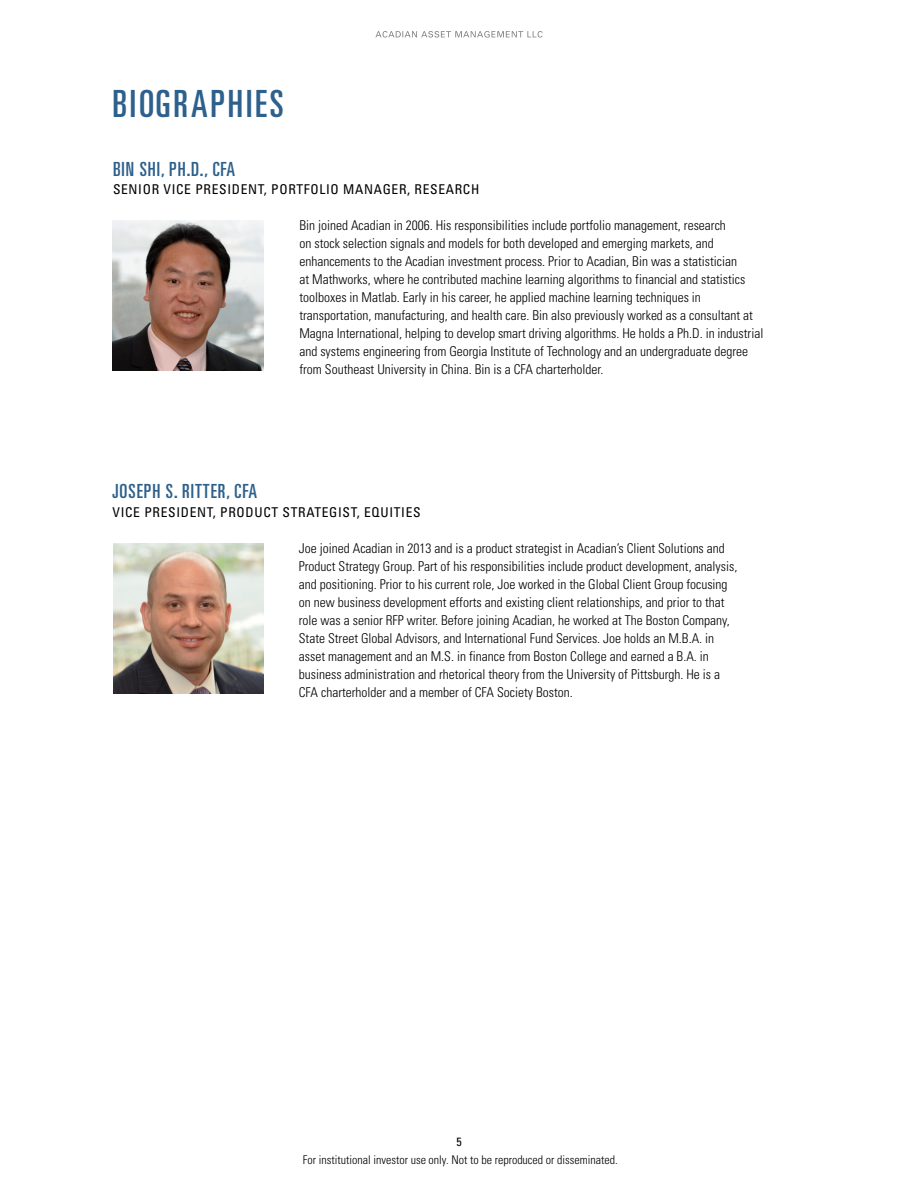
<style>
.page{position:relative;width:918px;height:1188px;background:#fff}
.page>*{position:absolute;margin:0;border:0;box-sizing:border-box;transform-origin:0 0}
.t1{font:ultra-condensed 37.5px "Univers LT Std";letter-spacing:.075em;color:#2d608c}
.team-name{font:ultra-condensed 19.5px "Univers LT Std";letter-spacing:.05em;color:#2d608b}
.bio-body{font:300 condensed 13.5px/18px "Univers LT Std";color:#000}
.team-title{font:condensed 13.5px "Univers LT Std";letter-spacing:.05em;color:#000}
.t2{font:300 condensed 12px "Univers LT Std";color:#000}
.t3{font:condensed 12px "Univers LT Std";color:#000}
</style>
<div class="page">
<svg style="left:375px;top:31px;width:168px;height:7px"></svg>
<img style="left:113px;top:220px;width:150px;height:151px">
<img style="left:113px;top:543px;width:150px;height:151px">
<p class="t1" style="left:112px;top:82px;width:173px">BIOGRAPHIES</p>
<p class="team-name" style="left:113px;top:158px;width:124px">BIN SHI, PH.D., CFA</p>
<p class="team-title" style="left:113px;top:181px;width:368px">SENIOR VICE PRESIDENT, PORTFOLIO MANAGER, RESEARCH</p>
<p class="bio-body" style="left:299px;top:217px;width:465px">Bin joined Acadian in 2006. His responsibilities include portfolio management, research<br>on stock selection signals and models for both developed and emerging markets, and enhancements to the Acadian investment process. Prior to Acadian, Bin was a statistician<br>at Mathworks, where he contributed machine learning algorithms to financial and statistics toolboxes in Matlab. Early in his career, he applied machine learning techniques in transportation, manufacturing, and health care. Bin also previously worked as a consultant at Magna International, helping to develop smart driving algorithms. He holds a Ph.D. in industrial and systems engineering from Georgia Institute of Technology and an undergraduate degree from Southeast University in China. Bin is a CFA charterholder.</p>
<p class="team-name" style="left:112px;top:480px;width:146px">JOSEPH S. RITTER, CFA</p>
<p class="team-title" style="left:112px;top:504px;width:310px">VICE PRESIDENT, PRODUCT STRATEGIST, EQUITIES</p>
<p class="bio-body" style="left:299px;top:539px;width:440px">Joe joined Acadian in 2013 and is a product strategist in Acadian’s Client Solutions and Product Strategy Group. Part of his responsibilities include product development, analysis, and positioning. Prior to his current role, Joe worked in the Global Client Group focusing on new business development efforts and existing client relationships, and prior to that role was a senior RFP writer. Before joining Acadian, he worked at The Boston Company, State Street Global Advisors, and International Fund Services. Joe holds an M.B.A. in asset management and an M.S. in finance from Boston College and earned a B.A. in business administration and rhetorical theory from the University of Pittsburgh. He is a CFA charterholder and a member of CFA Society Boston.</p>
<p class="t3" style="left:456px;top:1134px;width:7px">5</p>
<p class="t2" style="left:303px;top:1152px;width:317px">For institutional investor use only. Not to be reproduced or disseminated.</p>
</div>
